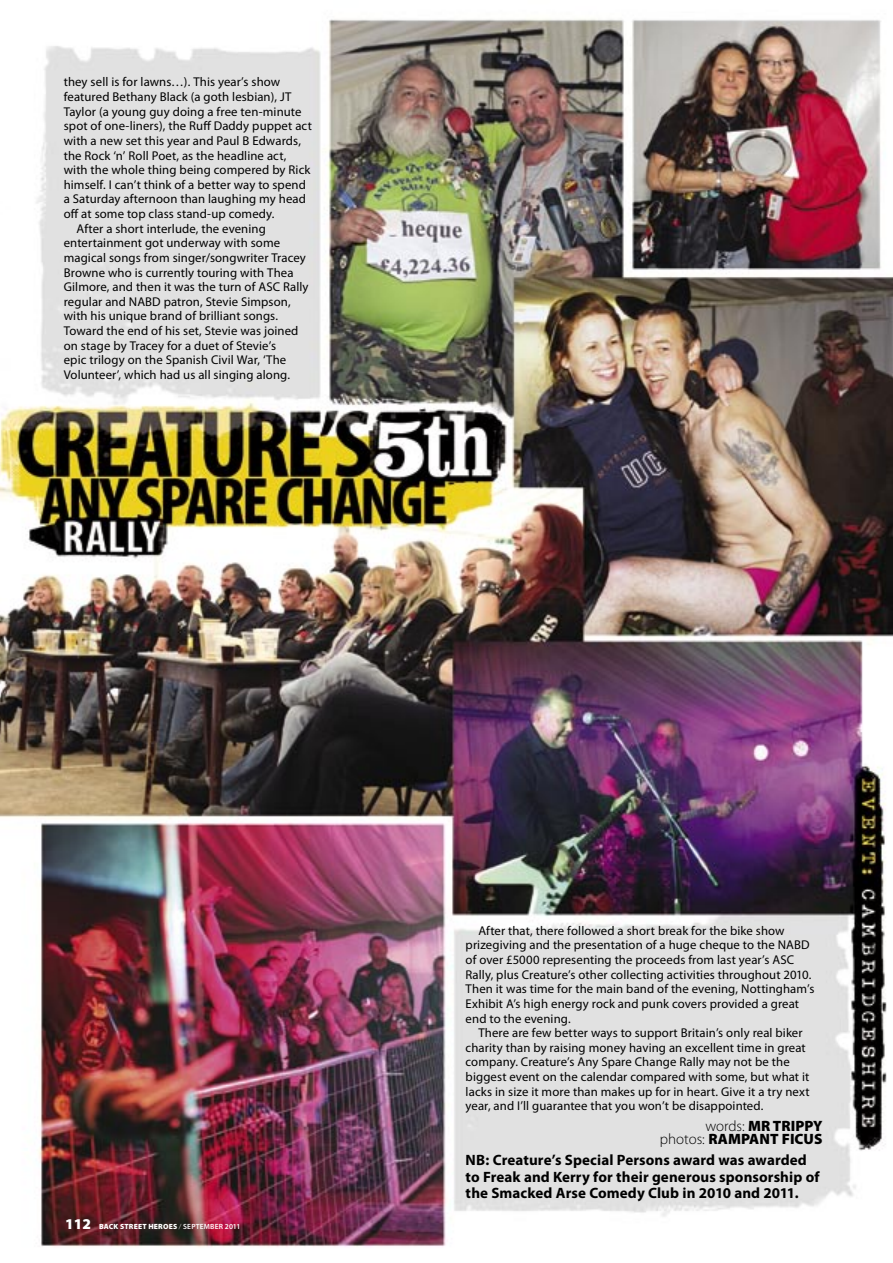
<style>
.page{position:relative;width:893px;height:1263px;background:#fff}
.page>*{position:absolute;margin:0;border:0;box-sizing:border-box;transform-origin:0 0}
.Body_no_indent{font:700 15px/16.5px "Myriad Pro";letter-spacing:.005em;color:#000}
.Body_no_indent-2{font:900 15px "Myriad Pro";color:#000}
.Body_no_indent-3{font:12.75px/14.7px "Myriad Pro";letter-spacing:.005em;color:#000}
.t1{font:900 7.5px "Myriad Pro";letter-spacing:.025em;color:#fff}
.s1{font-size:15px}
.s2{font-weight:300}
.s3{font-weight:600}
</style>
<div class="page">
<img style="left:0;top:19px;width:893px;height:1228px">
<p class="Body_no_indent-3" style="left:64px;top:75px;width:250px">they sell is for lawns…). This year’s show featured Bethany Black (a goth lesbian), JT Taylor (a young guy doing a free ten-minute spot of one-liners), the Ruff Daddy puppet act with a new set this year and Paul B Edwards, the Rock ‘n’ Roll Poet, as the headline act, with the whole thing being compered by Rick himself. I can’t think of a better way to spend a Saturday afternoon than laughing my head off at some top class stand-up comedy.</p>
<p class="Body_no_indent-3" style="left:64px;top:221px;width:246px;text-indent:13px">After a short interlude, the evening entertainment got underway with some magical songs from singer/songwriter Tracey Browne who is currently touring with Thea Gilmore, and then it was the turn of ASC Rally regular and NABD patron, Stevie Simpson, with his unique brand of brilliant songs.<br>Toward the end of his set, Stevie was joined on stage by Tracey for a duet of Stevie’s<br>epic trilogy on the Spanish Civil War, ‘The Volunteer’, which had us all singing along.</p>
<p class="t1" style="left:65px;top:1222px;width:177px"><span class="s1">112</span> BACK STREET HEROES <span class="s2">/</span> <span class="s3">SEPTEMBER 2011</span></p>
<p class="Body_no_indent-3" style="left:466px;top:923px;width:350px;text-indent:13px">After that, there followed a short break for the bike show prizegiving and the presentation of a huge cheque to the NABD of over £5000 representing the proceeds from last year’s ASC Rally, plus Creature’s other collecting activities throughout 2010.<br>Then it was time for the main band of the evening, Nottingham’s Exhibit A’s high energy rock and punk covers provided a great end to the evening.</p>
<p class="Body_no_indent-3" style="left:466px;top:1026px;width:346px;text-indent:13px">There are few better ways to support Britain’s only real biker charity than by raising money having an excellent time in great company. Creature’s Any Spare Change Rally may not be the biggest event on the calendar compared with some, but what it lacks in size it more than makes up for in heart. Give it a try next year, and I’ll guarantee that you won’t be disappointed.</p>
<p class="Body_no_indent-2" style="left:705px;top:1117px;width:119px"><span class="s2">words:</span> MR TRIPPY</p>
<p class="Body_no_indent-2" style="left:660px;top:1131px;width:164px"><span class="s2">photos:</span> RAMPANT FICUS</p>
<p class="Body_no_indent" style="left:466px;top:1152px;width:355px">NB: Creature’s Special Persons award was awarded to Freak and Kerry for their generous sponsorship of the Smacked Arse Comedy Club in 2010 and 2011.</p>
</div>
